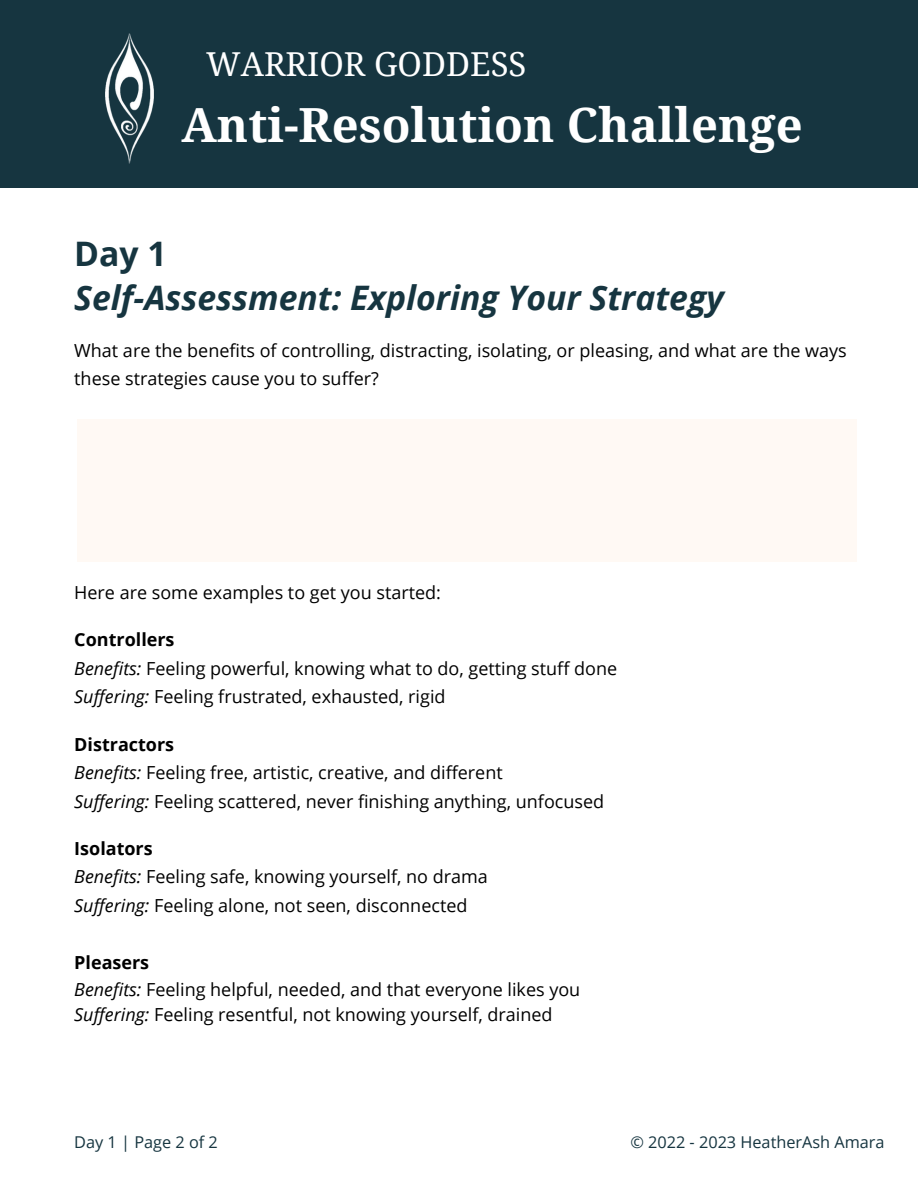
<style>
.page{position:relative;width:918px;height:1188px;background:#fff}
.page>*{position:absolute;margin:0;border:0;box-sizing:border-box;transform-origin:0 0}
.t1{font:700 47.1px "Droid Serif";color:#fff}
.t2{font:italic 700 33.75px "Open Sans";color:#163540}
.t3{font:700 33.75px "Open Sans";color:#163540}
.t4{font:33px "Droid Serif";color:#fff}
.t5{font:18px/28.5px "Open Sans";color:#000}
.t6{font:16.35px "Open Sans";color:#163540}
.s1{font-weight:700}
.s2{font-style:italic}
</style>
<div class="page">
<div style="left:0;top:0;width:918px;height:187px;background:#163540"></div>
<img style="left:106px;top:34px;width:47px;height:129px">
<div style="left:77px;top:420px;width:779px;height:141px;background:#fff9f4"></div>
<h3 class="t4" style="left:206px;top:45px;width:322px">WARRIOR GODDESS</h3>
<h1 class="t1" style="left:181px;top:99px;width:623px">Anti-Resolution Challenge</h1>
<h2 class="t3" style="left:74px;top:230px;width:94px">Day 1</h2>
<h2 class="t2" style="left:74px;top:274px;width:651px">Self-Assessment: Exploring Your Strategy</h2>
<p class="t5" style="left:74px;top:336px;width:774px">What are the benefits of controlling, distracting, isolating, or pleasing, and what are the ways these strategies cause you to suffer?</p>
<p class="t5" style="left:74px;top:578px;width:368px">Here are some examples to get you started:</p>
<p class="t5" style="left:74px;top:625px;width:544px"><span class="s1">Controllers<br></span><span class="s2">Benefits:</span> Feeling powerful, knowing what to do, getting stuff done<br><span class="s2">Suffering:</span> Feeling frustrated, exhausted, rigid</p>
<p class="t5" style="left:74px;top:729px;width:531px"><span class="s1">Distractors<br></span><span class="s2">Benefits:</span> Feeling free, artistic, creative, and different<br><span class="s2">Suffering:</span> Feeling scattered, never finishing anything, unfocused</p>
<p class="t5" style="left:74px;top:834px;width:415px"><span class="s1">Isolators<br></span><span class="s2">Benefits:</span> Feeling safe, knowing yourself, no drama<br><span class="s2">Suffering:</span> Feeling alone, not seen, disconnected</p>
<p class="t5" style="left:74px;top:948px;width:508px;line-height:27px"><span class="s1">Pleasers<br></span><span class="s2">Benefits:</span> Feeling helpful, needed, and that everyone likes you</p>
<p class="t5" style="left:74px;top:999px;width:480px"><span class="s2">Suffering:</span> Feeling resentful, not knowing yourself, drained</p>
<p class="t6" style="left:74px;top:1131px;width:145px">Day 1 | Page 2 of 2</p>
<p class="t6" style="left:630px;top:1131px;width:256px">© 2022 - 2023 HeatherAsh Amara</p>
</div>
